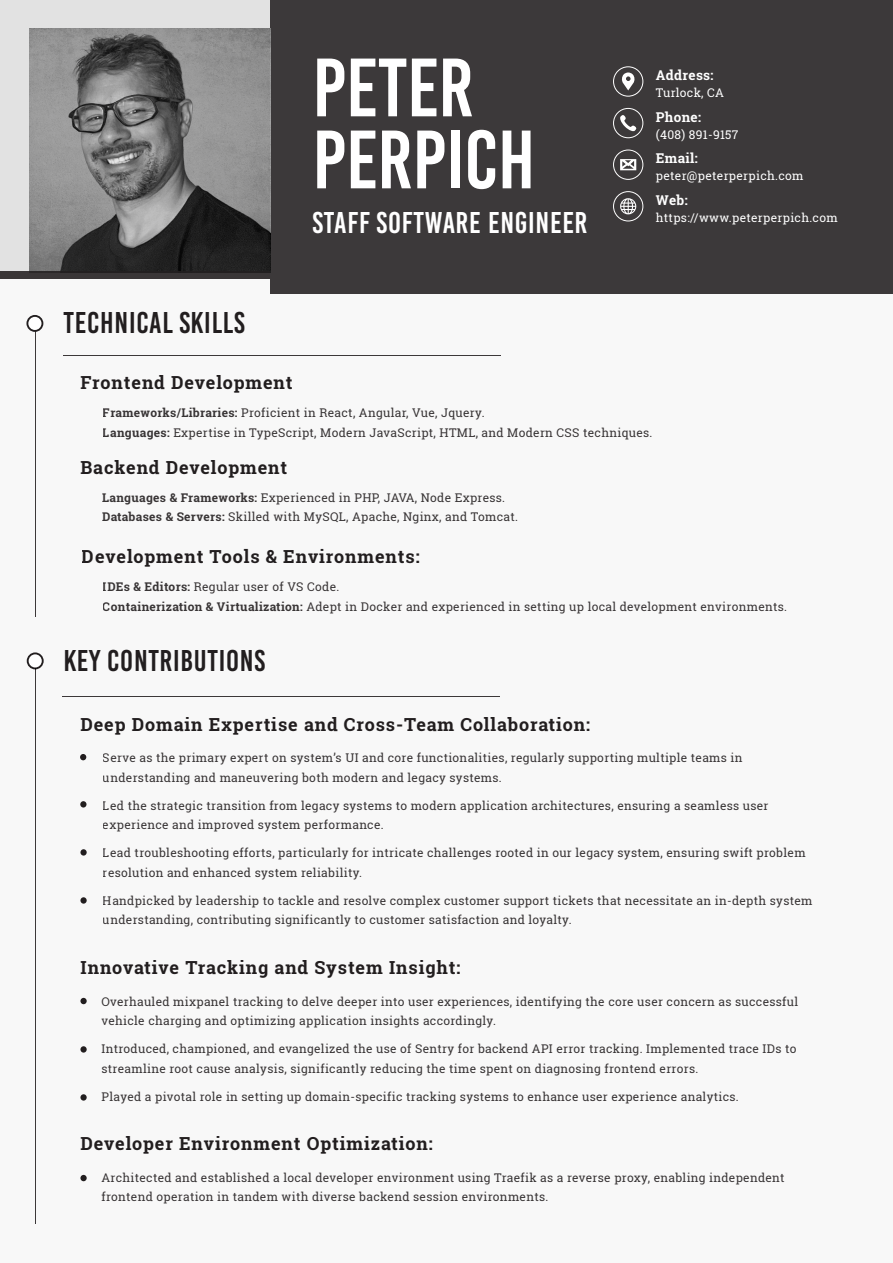
<style>
.page{position:relative;width:893px;height:1263px;background:#f8f8f8}
.page>*{position:absolute;margin:0;border:0;box-sizing:border-box;transform-origin:0 0}
.B_R_55_L_48{font:82.5px "Bebas Kai";color:#fff}
.t1{font:30px "Bebas Kai";letter-spacing:.025em;color:#231f20}
.B_R_20_T_25{font:30px "Bebas Kai";letter-spacing:.025em;color:#fff}
.t2{font:700 18px "Roboto Slab";letter-spacing:.05em;color:#231f20}
.R_R_9_25{font:700 13.5px "Roboto Slab";letter-spacing:.025em;color:#fff}
.t3{font:12px/19.5px "Roboto Slab";letter-spacing:.025em;color:#231f20}
.R_R_8_13_25{font:12px "Roboto Slab";letter-spacing:.025em;color:#fff}
.R_R_8_16_25{font:12px "Roboto Slab";letter-spacing:.025em;color:#fff}
.s1{font-weight:700}
</style>
<div class="page">
<div style="left:270px;top:0;width:623px;height:294px;background:#3c393a"></div>
<hr style="left:64px;top:355px;width:437px;height:1px;background:#231f20">
<div style="left:613px;top:191px;width:30px;height:30px;border:1px solid #fff;border-radius:50%"></div>
<svg style="left:620px;top:198px;width:16px;height:16px"></svg>
<div style="left:613px;top:150px;width:30px;height:30px;border:1px solid #fff;border-radius:50%"></div>
<svg style="left:620px;top:159px;width:16px;height:11px"></svg>
<div style="left:613px;top:108px;width:30px;height:30px;border:1px solid #fff;border-radius:50%"></div>
<svg style="left:620px;top:115px;width:17px;height:17px"></svg>
<div style="left:613px;top:66px;width:30px;height:31px;border:1px solid #fff;border-radius:50%"></div>
<svg style="left:622px;top:72px;width:13px;height:18px"></svg>
<hr style="left:62px;top:696px;width:437px;height:1px;background:#231f20">
<hr style="left:35px;top:329px;width:1px;height:288px;background:#231f20">
<svg style="left:27px;top:652px;width:17px;height:17px"></svg>
<div style="left:29px;top:654px;width:13px;height:13px;background:#fff;border-radius:50%"></div>
<svg style="left:26px;top:315px;width:17px;height:17px"></svg>
<div style="left:28px;top:317px;width:13px;height:13px;background:#fff;border-radius:50%"></div>
<hr style="left:35px;top:669px;width:1px;height:555px;background:#231f20">
<svg style="left:80px;top:754px;width:6px;height:6px"></svg>
<div style="left:80px;top:801px;width:7px;height:6px;background:#231f20;border-radius:50%"></div>
<div style="left:80px;top:849px;width:7px;height:6px;background:#231f20;border-radius:50%"></div>
<svg style="left:80px;top:897px;width:7px;height:7px"></svg>
<div style="left:80px;top:998px;width:7px;height:6px;background:#231f20;border-radius:50%"></div>
<div style="left:80px;top:1046px;width:7px;height:6px;background:#231f20;border-radius:50%"></div>
<div style="left:80px;top:1094px;width:7px;height:6px;background:#231f20;border-radius:50%"></div>
<div style="left:80px;top:1175px;width:7px;height:6px;background:#231f20;border-radius:50%"></div>
<svg style="left:0;top:0;width:270px;height:271px;background:#8b8b8b"></svg>
<svg style="left:0;top:271px;width:270px;height:8px;background:#353132"></svg>
<p class="B_R_55_L_48" style="left:313px;top:43px;width:163px">PETER</p>
<p class="B_R_55_L_48" style="left:313px;top:115px;width:224px">PERPICH</p>
<p class="B_R_20_T_25" style="left:313px;top:207px;width:276px">STAFF SOFTWARE ENGINEER</p>
<h2 class="t1" style="left:64px;top:307px;width:183px">TECHNICAL SKILLS</h2>
<h3 class="t2" style="left:81px;top:370px;width:214px">Frontend Development</h3>
<p class="R_R_9_25" style="left:656px;top:66px;width:59px">Address:</p>
<p class="R_R_9_25" style="left:656px;top:107px;width:47px">Phone:</p>
<p class="R_R_8_13_25" style="left:656px;top:126px;width:84px">(408) 891-9157</p>
<p class="R_R_9_25" style="left:656px;top:149px;width:43px">Email:</p>
<p class="R_R_8_13_25" style="left:656px;top:168px;width:149px">peter@peterperpich.com</p>
<p class="R_R_9_25" style="left:656px;top:191px;width:33px">Web:</p>
<p class="R_R_8_13_25" style="left:656px;top:209px;width:183px">https://www.peterperpich.com</p>
<p class="R_R_8_16_25" style="left:656px;top:84px;width:70px">Turlock, CA</p>
<p class="t3" style="left:103px;top:403px;width:551px"><span class="s1">Frameworks/Libraries:</span> Proficient in React, Angular, Vue, Jquery.<br><span class="s1">Languages:</span> Expertise in TypeScript, Modern JavaScript, HTML, and Modern CSS techniques.</p>
<h3 class="t2" style="left:81px;top:455px;width:208px">Backend Development</h3>
<p class="t3" style="left:102px;top:487px;width:417px"><span class="s1">Languages &amp; Frameworks:</span> Experienced in PHP, JAVA, Node Express.<br><span class="s1">Databases &amp; Servers:</span> Skilled with MySQL, Apache, Nginx, and Tomcat.</p>
<h3 class="t2" style="left:82px;top:544px;width:339px">Development Tools &amp; Environments:</h3>
<p class="t3" style="left:103px;top:577px;width:686px"><span class="s1">IDEs &amp; Editors:</span> Regular user of VS Code.<br><span class="s1">Containerization &amp; Virtualization:</span> Adept in Docker and experienced in setting up local development environments.</p>
<h2 class="t1" style="left:64px;top:644px;width:203px">KEY CONTRIBUTIONS</h2>
<h3 class="t2" style="left:81px;top:712px;width:511px">Deep Domain Expertise and Cross-Team Collaboration:</h3>
<p class="t3" style="left:103px;top:748px;width:641px">Serve as the primary expert on system’s UI and core functionalities, regularly supporting multiple teams in understanding and maneuvering both modern and legacy systems.</p>
<p class="t3" style="left:103px;top:795px;width:667px">Led the strategic transition from legacy systems to modern application architectures, ensuring a seamless user experience and improved system performance.</p>
<p class="t3" style="left:103px;top:843px;width:704px">Lead troubleshooting efforts, particularly for intricate challenges rooted in our legacy system, ensuring swift problem resolution and enhanced system reliability.</p>
<p class="t3" style="left:103px;top:890px;width:711px">Handpicked by leadership to tackle and resolve complex customer support tickets that necessitate an in-depth system understanding, contributing significantly to customer satisfaction and loyalty.</p>
<h3 class="t2" style="left:81px;top:955px;width:382px">Innovative Tracking and System Insight:</h3>
<p class="t3" style="left:102px;top:992px;width:698px">Overhauled mixpanel tracking to delve deeper into user experiences, identifying the core user concern as successful vehicle charging and optimizing application insights accordingly.</p>
<p class="t3" style="left:102px;top:1039px;width:696px">Introduced, championed, and evangelized the use of Sentry for backend API error tracking. Implemented trace IDs to streamline root cause analysis, significantly reducing the time spent on diagnosing frontend errors.</p>
<p class="t3" style="left:102px;top:1087px;width:639px">Played a pivotal role in setting up domain-specific tracking systems to enhance user experience analytics.</p>
<h3 class="t2" style="left:81px;top:1131px;width:354px">Developer Environment Optimization:</h3>
<p class="t3" style="left:102px;top:1168px;width:685px">Architected and established a local developer environment using Traefik as a reverse proxy, enabling independent frontend operation in tandem with diverse backend session environments.</p>
</div>
